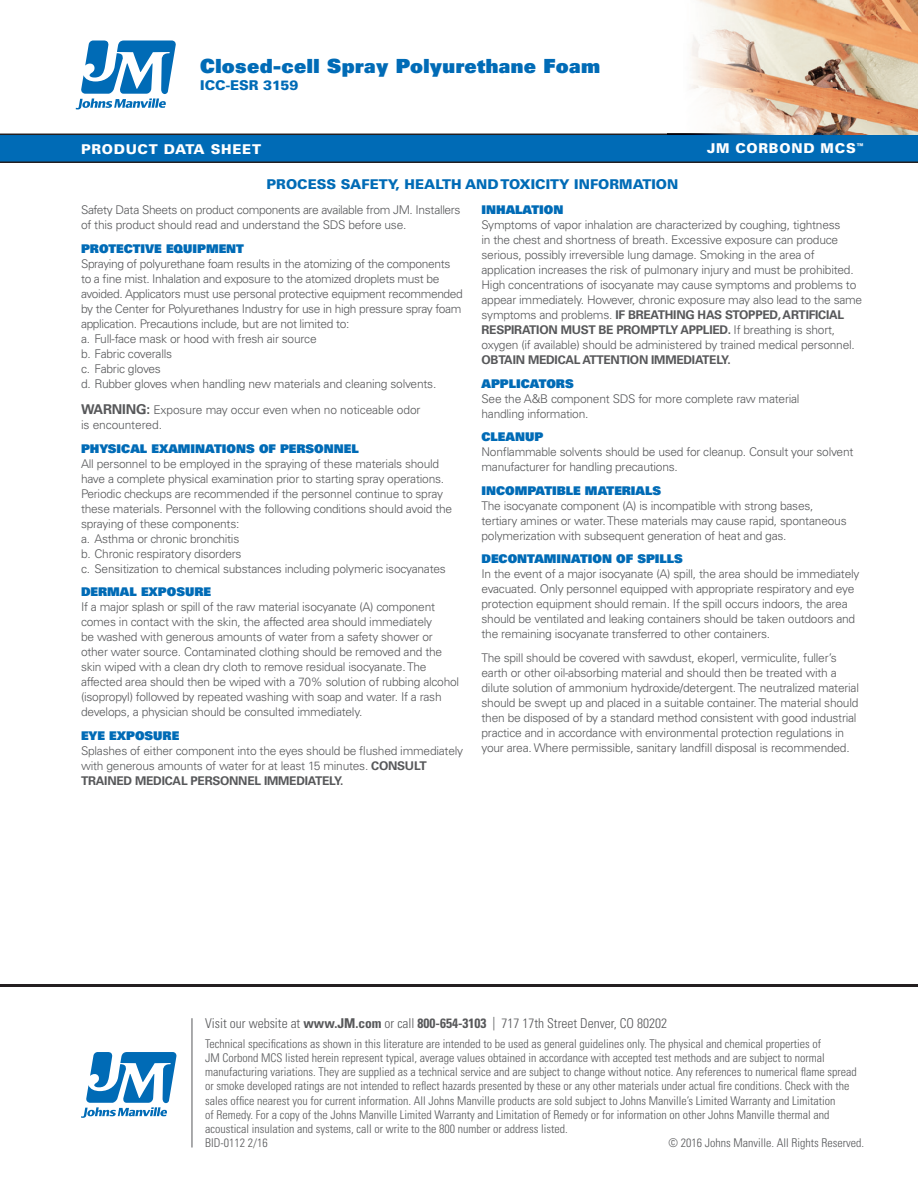
<style>
.page{position:relative;width:918px;height:1188px;background:#fff}
.page>*{position:absolute;margin:0;border:0;box-sizing:border-box;transform-origin:0 0}
.t1{font:19.5px "Univers LT Std X Black";letter-spacing:.02em;color:#006bb6}
.t2{font:300 condensed 13.5px "Univers LT Std";color:#57585a}
.t3{font:900 13.5px "Univers LT Std";color:#006bb6}
.t4{font:900 13.5px "Univers LT Std";letter-spacing:.055em;color:#fff}
.t5{font:300 12px/15px "Univers LT Std";letter-spacing:-.02em;color:#57585a}
.t6{font:300 condensed 12px/14.2px "Univers LT Std";color:#57585a}
.t7{font:12px "Univers LT Std X Black";color:#006bb6}
.t8{font:700 12px "Univers LT Std";letter-spacing:-.02em;color:#57585a}
.s1{font-weight:700;font-size:13.5px}
.s2{font-weight:700}
</style>
<div class="page">
<div style="left:0;top:134px;width:918px;height:28px;background:#006bb6"></div>
<hr style="left:0;top:134px;width:918px;height:1px;background:#231f20">
<hr style="left:0;top:162px;width:918px;height:1px;background:#231f20">
<svg style="left:76px;top:41px;width:100px;height:68px"></svg>
<hr style="left:0;top:984px;width:918px;height:3px;background:#231f20">
<svg style="left:81px;top:1052px;width:95px;height:66px"></svg>
<hr style="left:192px;top:1018px;width:1px;height:130px;background:#57585a">
<img style="left:668px;top:0;width:250px;height:135px">
<h1 class="t1" style="left:200px;top:54px;width:402px">Closed-cell Spray Polyurethane Foam</h1>
<p class="t3" style="left:200px;top:76px;width:100px">ICC-ESR 3159</p>
<p class="t4" style="left:81px;top:140px;width:182px">PRODUCT DATA SHEET</p>
<p class="t3" style="left:267px;top:175px;width:413px">PROCESS SAFETY, HEALTH AND TOXICITY INFORMATION</p>
<p class="t4" style="left:707px;top:140px;width:158px">JM CORBOND MCS<sup>™</sup></p>
<p class="t5" style="left:81px;top:202px;width:381px">Safety Data Sheets on product components are available from JM. Installers of this product should read and understand the SDS before use.</p>
<p class="t7" style="left:81px;top:240px;width:165px">PROTECTIVE EQUIPMENT</p>
<p class="t5" style="left:81px;top:256px;width:383px">Spraying of polyurethane foam results in the atomizing of the components to a fine mist. Inhalation and exposure to the atomized droplets must be avoided. Applicators must use personal protective equipment recommended by the Center for Polyurethanes Industry for use in high pressure spray foam application. Precautions include, but are not limited to:<br>a. Full-face mask or hood with fresh air source<br>b. Fabric coveralls<br>c. Fabric gloves<br>d. Rubber gloves when handling new materials and cleaning solvents.</p>
<p class="t5" style="left:81px;top:402px;width:341px"><span class="s1">WARNING:</span> Exposure may occur even when no noticeable odor is encountered.</p>
<p class="t7" style="left:81px;top:441px;width:279px">PHYSICAL EXAMINATIONS OF PERSONNEL</p>
<p class="t5" style="left:81px;top:456px;width:373px">All personnel to be employed in the spraying of these materials should have a complete physical examination prior to starting spray operations.<br>Periodic checkups are recommended if the personnel continue to spray these materials. Personnel with the following conditions should avoid the spraying of these components:<br>a. Asthma or chronic bronchitis<br>b. Chronic respiratory disorders<br>c. Sensitization to chemical substances including polymeric isocyanates</p>
<p class="t7" style="left:81px;top:584px;width:131px">DERMAL EXPOSURE</p>
<p class="t5" style="left:81px;top:600px;width:380px">If a major splash or spill of the raw material isocyanate (A) component comes in contact with the skin, the affected area should immediately<br>be washed with generous amounts of water from a safety shower or other water source. Contaminated clothing should be removed and the skin wiped with a clean dry cloth to remove residual isocyanate. The affected area should then be wiped with a 70% solution of rubbing alcohol (isopropyl) followed by repeated washing with soap and water. If a rash develops, a physician should be consulted immediately.</p>
<p class="t7" style="left:81px;top:728px;width:100px">EYE EXPOSURE</p>
<p class="t5" style="left:81px;top:743px;width:384px">Splashes of either component into the eyes should be flushed immediately with generous amounts of water for at least 15 minutes. <span class="s2">CONSULT<br>TRAINED MEDICAL PERSONNEL IMMEDIATELY.</span></p>
<p class="t7" style="left:482px;top:202px;width:83px">INHALATION</p>
<p class="t5" style="left:482px;top:217px;width:382px">Symptoms of vapor inhalation are characterized by coughing, tightness<br>in the chest and shortness of breath. Excessive exposure can produce serious, possibly irreversible lung damage. Smoking in the area of application increases the risk of pulmonary injury and must be prohibited.<br>High concentrations of isocyanate may cause symptoms and problems to appear immediately. However, chronic exposure may also lead to the same symptoms and problems. <span class="s2">IF BREATHING HAS STOPPED, ARTIFICIAL RESPIRATION MUST BE PROMPTLY APPLIED.</span> If breathing is short, oxygen (if available) should be administered by trained medical personnel.</p>
<p class="t8" style="left:482px;top:353px;width:251px">OBTAIN MEDICAL ATTENTION IMMEDIATELY.</p>
<p class="t7" style="left:482px;top:375px;width:94px">APPLICATORS</p>
<p class="t5" style="left:482px;top:391px;width:320px">See the A&amp;B component SDS for more complete raw material handling information.</p>
<p class="t7" style="left:482px;top:429px;width:63px">CLEANUP</p>
<p class="t5" style="left:482px;top:444px;width:373px">Nonflammable solvents should be used for cleanup. Consult your solvent manufacturer for handling precautions.</p>
<p class="t7" style="left:482px;top:483px;width:181px">INCOMPATIBLE MATERIALS</p>
<p class="t5" style="left:482px;top:498px;width:367px">The isocyanate component (A) is incompatible with strong bases, tertiary amines or water. These materials may cause rapid, spontaneous polymerization with subsequent generation of heat and gas.</p>
<p class="t7" style="left:482px;top:551px;width:203px">DECONTAMINATION OF SPILLS</p>
<p class="t5" style="left:482px;top:567px;width:380px">In the event of a major isocyanate (A) spill, the area should be immediately evacuated. Only personnel equipped with appropriate respiratory and eye protection equipment should remain. If the spill occurs indoors, the area should be ventilated and leaking containers should be taken outdoors and the remaining isocyanate transferred to other containers.</p>
<p class="t5" style="left:482px;top:650px;width:379px">The spill should be covered with sawdust, ekoperl, vermiculite, fuller’s earth or other oil-absorbing material and should then be treated with a dilute solution of ammonium hydroxide/detergent. The neutralized material should be swept up and placed in a suitable container. The material should then be disposed of by a standard method consistent with good industrial practice and in accordance with environmental protection regulations in your area. Where permissible, sanitary landfill disposal is recommended.</p>
<p class="t2" style="left:205px;top:1015px;width:463px">Visit our website at <span class="s2">www.JM.com</span> or call <span class="s2">800-654-3103</span> | 717 17th Street Denver, CO 80202</p>
<p class="t6" style="left:205px;top:1036px;width:653px">Technical specifications as shown in this literature are intended to be used as general guidelines only. The physical and chemical properties of<br>JM Corbond MCS listed herein represent typical, average values obtained in accordance with accepted test methods and are subject to normal manufacturing variations. They are supplied as a technical service and are subject to change without notice. Any references to numerical flame spread or smoke developed ratings are not intended to reflect hazards presented by these or any other materials under actual fire conditions. Check with the sales office nearest you for current information. All Johns Manville products are sold subject to Johns Manville’s Limited Warranty and Limitation<br>of Remedy. For a copy of the Johns Manville Limited Warranty and Limitation of Remedy or for information on other Johns Manville thermal and acoustical insulation and systems, call or write to the 800 number or address listed.<br>BID-0112 2/16</p>
<p class="t6" style="left:669px;top:1136px;width:197px">© 2016 Johns Manville. All Rights Reserved.</p>
</div>
